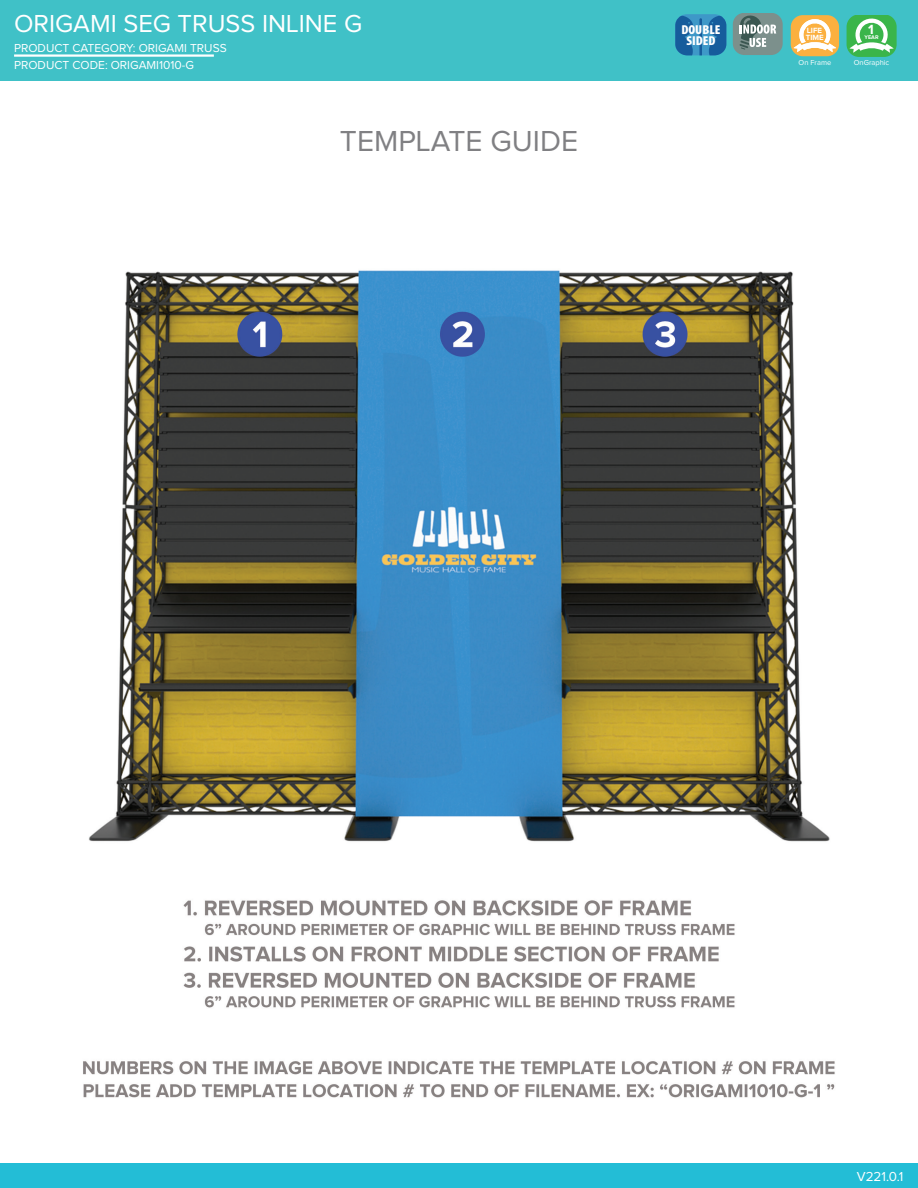
<style>
.page{position:relative;width:918px;height:1188px;background:#fff}
.page>*{position:absolute;margin:0;border:0;box-sizing:border-box;transform-origin:0 0}
.t1{font:30px "Proxima Nova";color:#808083}
.t2{font:25.5px "Proxima Nova";color:#fff}
.t3{font:700 13.8px "Proxima Nova";color:#fff}
.t4{font:13.5px "Proxima Nova";color:#fff}
.t5{font:900 condensed 12.9px/11.7px "Myriad Pro";color:#fff;text-align:center;scale:1.06 1}
.t6{font:12px "Proxima Nova";color:#fff}
.t7{font:700 7.8px/7.1px "Proxima Nova";color:#fff}
.t8{font:7.5px "Proxima Nova";color:#fff}
.t9{font:700 5.55px "Proxima Nova";color:#fff}
</style>
<div class="page">
<div style="left:0;top:0;width:918px;height:81px;background:#40c1c7"></div>
<hr style="left:14px;top:54px;width:200px;height:3px;background:#fff">
<div style="left:0;top:1164px;width:918px;height:24px;background:#23bdd6"></div>
<div style="left:791px;top:15px;width:48px;height:41px;background:#fbb03f;border-radius:12px"></div>
<svg style="left:794px;top:18px;width:42px;height:34px"></svg>
<div style="left:847px;top:15px;width:50px;height:41px;background:#3ab54a;border-radius:13px"></div>
<svg style="left:850px;top:17px;width:44px;height:36px"></svg>
<svg style="left:733px;top:14px;width:50px;height:41px;background:#839a97"></svg>
<div style="left:675px;top:14px;width:51px;height:41px;background:#3e98c8;border-radius:12px"></div>
<svg style="left:708px;top:15px;width:18px;height:40px"></svg>
<svg style="left:675px;top:15px;width:18px;height:40px"></svg>
<svg style="left:699px;top:18px;width:3px;height:37px"></svg>
<img style="left:83px;top:270px;width:752px;height:828px">
<h2 class="t2" style="left:14px;top:12px;width:350px">ORIGAMI SEG TRUSS INLINE G</h2>
<p class="t6" style="left:14px;top:42px;width:214px">PRODUCT CATEGORY: ORIGAMI TRUSS</p>
<p class="t6" style="left:14px;top:60px;width:182px">PRODUCT CODE: ORIGAMI1010-G</p>
<h1 class="t1" style="left:340px;top:127px;width:240px">TEMPLATE GUIDE</h1>
<p class="t5" style="left:681px;top:23px;width:38px">DOUBLE<br>SIDED</p>
<p class="t7" style="left:806px;top:27px;width:19px">LIFE<br>TIME</p>
<p class="t8" style="left:799px;top:60px;width:34px">On Frame</p>
<p class="t3" style="left:868px;top:22px;width:7px">1</p>
<p class="t9" style="left:865px;top:34px;width:16px">YEAR</p>
<p class="t8" style="left:854px;top:59px;width:37px">OnGraphic</p>
<p class="t4" style="left:857px;top:1171px;width:48px">V221.0.1</p>
</div>
